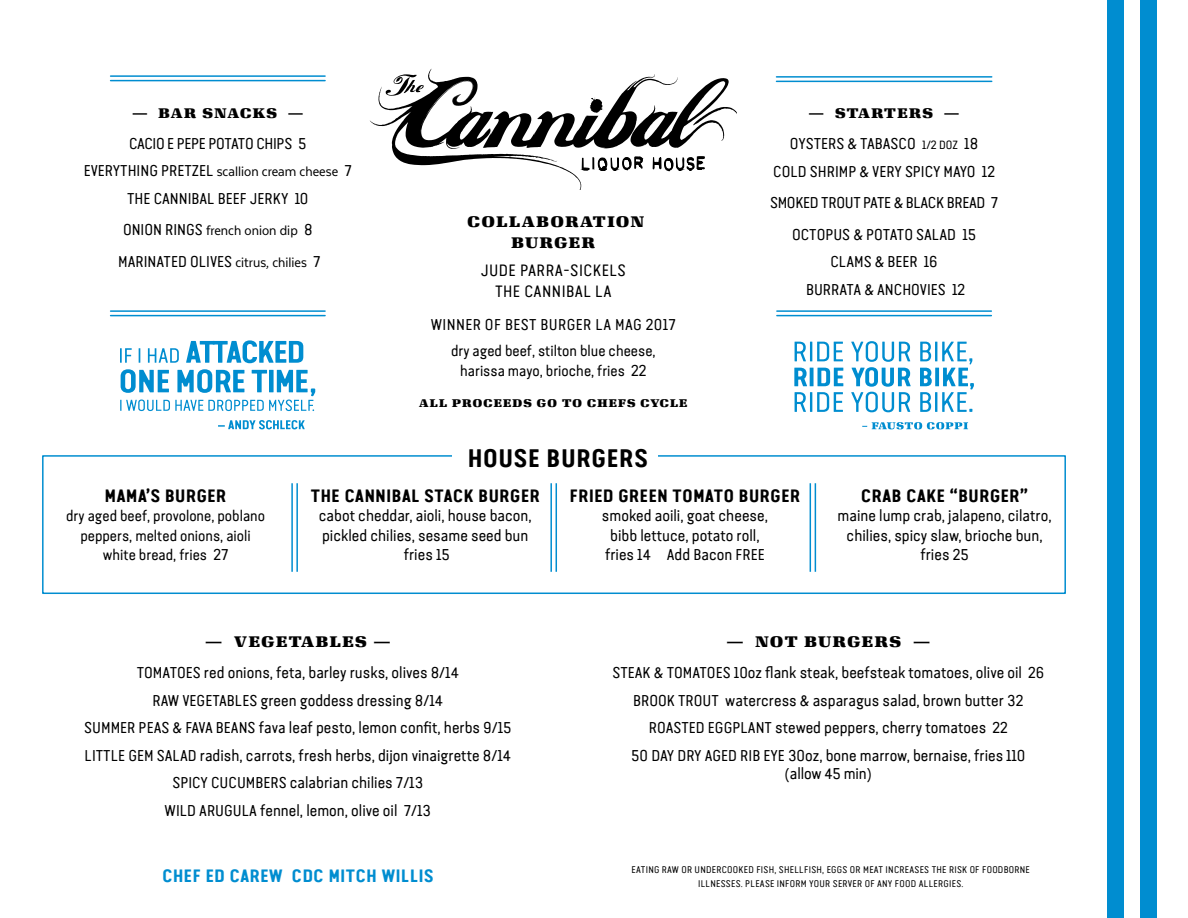
<style>
.page{position:relative;width:1188px;height:918px;background:#fff}
.page>*{position:absolute;margin:0;border:0;box-sizing:border-box;transform-origin:0 0}
.t1{font:700 25.5px "Van Condensed Pro";color:#000}
.t2{font:700 18px "Van Condensed Pro";color:#000}
.t3{font:700 18px "Van Condensed Pro";color:#008dd0}
.t4{font:900 16.5px/21px "Velo Serif Display";letter-spacing:.1em;color:#000;text-align:center}
.t5{font:16.5px/21px "Van Condensed Pro";letter-spacing:.025em;color:#000;text-align:center}
.t6{font:15.75px/27.5px "Van Condensed Pro";color:#000;text-align:center}
.t7{font:15.75px/31.5px "Van Condensed Pro";letter-spacing:-.02em;color:#000;text-align:center}
.t8{font:15.75px "Texta Narrow";color:#000}
.t9{font:15.75px "Van Condensed Pro";letter-spacing:.025em;color:#000}
.t10{font:15px/19.5px "Van Condensed Pro";color:#000;text-align:center}
.t11{font:900 15px "Velo Serif Display";letter-spacing:.085em;color:#000}
.t12{font:900 12px "Velo Serif Display";letter-spacing:.1em;color:#000}
.t13{font:9.75px/13.5px "Van Condensed Pro";letter-spacing:.025em;color:#000;text-align:center}
.s1{font-family:"Van Condensed Pro"}
.s2{font-family:"Texta Narrow"}
.s3{font-size:15.75px}
.s4{font-size:12px}
</style>
<div class="page">
<div style="left:1140px;top:0;width:16px;height:918px;background:#008dd0"></div>
<div style="left:1107px;top:0;width:17px;height:918px;background:#008dd0"></div>
<hr style="left:111px;top:80px;width:214px;height:1px;background:#008dd0">
<hr style="left:111px;top:75px;width:214px;height:2px;background:#008dd0">
<hr style="left:776px;top:81px;width:216px;height:1px;background:#008dd0">
<hr style="left:776px;top:76px;width:216px;height:2px;background:#008dd0">
<hr style="left:111px;top:315px;width:214px;height:1px;background:#008dd0">
<hr style="left:111px;top:310px;width:214px;height:2px;background:#008dd0">
<hr style="left:777px;top:315px;width:214px;height:1px;background:#008dd0">
<hr style="left:777px;top:310px;width:214px;height:2px;background:#008dd0">
<div style="left:42px;top:455px;width:1024px;height:139px;border:2px solid #008dd0"></div>
<div style="left:453px;top:445px;width:205px;height:26px;background:#fff"></div>
<hr style="left:556px;top:483px;width:1px;height:89px;background:#008dd0">
<hr style="left:550px;top:483px;width:2px;height:89px;background:#008dd0">
<svg style="left:120px;top:348px;width:12px;height:15px"></svg>
<svg style="left:139px;top:348px;width:1px;height:15px"></svg>
<svg style="left:148px;top:348px;width:31px;height:15px"></svg>
<svg style="left:186px;top:340px;width:117px;height:23px"></svg>
<svg style="left:120px;top:369px;width:195px;height:42px"></svg>
<svg style="left:218px;top:420px;width:87px;height:9px"></svg>
<svg style="left:795px;top:342px;width:48px;height:19px"></svg>
<svg style="left:794px;top:368px;width:13px;height:18px"></svg>
<svg style="left:810px;top:368px;width:4px;height:18px"></svg>
<svg style="left:817px;top:368px;width:26px;height:18px"></svg>
<svg style="left:795px;top:392px;width:11px;height:20px"></svg>
<hr style="left:810px;top:392px;width:2px;height:20px;background:#008dd0">
<svg style="left:817px;top:392px;width:26px;height:20px"></svg>
<svg style="left:851px;top:341px;width:60px;height:71px"></svg>
<svg style="left:920px;top:342px;width:54px;height:70px"></svg>
<svg style="left:862px;top:422px;width:106px;height:7px"></svg>
<svg style="left:370px;top:69px;width:367px;height:121px"></svg>
<svg style="left:582px;top:138px;width:61px;height:33px"></svg>
<svg style="left:653px;top:156px;width:52px;height:15px"></svg>
<hr style="left:296px;top:483px;width:2px;height:89px;background:#008dd0">
<hr style="left:291px;top:483px;width:2px;height:89px;background:#008dd0">
<hr style="left:815px;top:483px;width:1px;height:89px;background:#008dd0">
<hr style="left:810px;top:483px;width:1px;height:89px;background:#008dd0">
<p class="t11" style="left:132px;top:104px;width:172px">— BAR SNACKS —</p>
<p class="t7" style="left:129px;top:127px;width:179px">CACIO E PEPE POTATO CHIPS 5</p>
<p class="t8" style="left:84px;top:164px;width:270px"><span class="s1">EVERYTHING PRETZEL</span> scallion cream cheese <span class="s1">7</span></p>
<p class="t6" style="left:127px;top:184px;width:183px">THE CANNIBAL BEEF JERKY 10</p>
<p class="t8" style="left:123px;top:223px;width:191px"><span class="s1">ONION RINGS</span> french onion dip <span class="s1">8</span></p>
<p class="t6" style="left:118px;top:247px;width:204px">MARINATED OLIVES <span class="s2">citrus, chilies</span> 7</p>
<p class="t4" style="left:467px;top:211px;width:178px">COLLABORATION<br>BURGER</p>
<p class="t5" style="left:481px;top:259px;width:147px">JUDE PARRA-SICKELS<br>THE CANNIBAL LA</p>
<p class="t9" style="left:431px;top:314px;width:247px">WINNER OF BEST BURGER LA MAG 2017</p>
<p class="t10" style="left:451px;top:340px;width:206px">dry aged beef, stilton blue cheese, harissa mayo, brioche, fries <span class="s3">22</span></p>
<p class="t12" style="left:419px;top:396px;width:270px">ALL PROCEEDS GO TO CHEFS CYCLE</p>
<p class="t11" style="left:809px;top:104px;width:152px">— STARTERS —</p>
<p class="t6" style="left:773px;top:129px;width:223px">OYSTERS &amp; TABASCO <span class="s4">1/2 DOZ</span> 18<br>COLD SHRIMP &amp; VERY SPICY MAYO 12</p>
<p class="t7" style="left:770px;top:186px;width:230px">SMOKED TROUT PATE &amp; BLACK BREAD 7<br>OCTOPUS &amp; POTATO SALAD 15</p>
<p class="t6" style="left:806px;top:247px;width:161px">CLAMS &amp; BEER 16<br>BURRATA &amp; ANCHOVIES 12</p>
<p class="t2" style="left:105px;top:482px;width:124px">MAMA’S BURGER</p>
<p class="t10" style="left:66px;top:505px;width:201px">dry aged beef, provolone, poblano peppers, melted onions, aioli white bread, fries <span class="s3">27</span></p>
<h1 class="t1" style="left:467px;top:438px;width:182px">HOUSE BURGERS</h1>
<p class="t2" style="left:569px;top:482px;width:233px">FRIED GREEN TOMATO BURGER</p>
<p class="t6" style="left:602px;top:505px;width:168px;line-height:19.5px">smoked aoili, goat cheese, bibb lettuce, potato roll, fries 14 Add Bacon FREE</p>
<p class="t2" style="left:310px;top:482px;width:231px">THE CANNIBAL STACK BURGER</p>
<p class="t6" style="left:319px;top:505px;width:214px;line-height:19.5px">cabot cheddar, aioli, house bacon, pickled chilies, sesame seed bun fries 15</p>
<p class="t2" style="left:861px;top:482px;width:169px">CRAB CAKE “BURGER”</p>
<p class="t6" style="left:838px;top:505px;width:216px;line-height:19.5px">maine lump crab, jalapeno, cilatro, chilies, spicy slaw, brioche bun, fries 25</p>
<p class="t4" style="left:205px;top:631px;width:186px">— VEGETABLES —</p>
<p class="t6" style="left:84px;top:658px;width:429px">TOMATOES red onions, feta, barley rusks, olives 8/14<br>RAW VEGETABLES green goddess dressing 8/14<br>SUMMER PEAS &amp; FAVA BEANS fava leaf pesto, lemon confit, herbs 9/15<br>LITTLE GEM SALAD radish, carrots, fresh herbs, dijon vinaigrette 8/14<br>SPICY CUCUMBERS calabrian chilies 7/13<br>WILD ARUGULA fennel, lemon, olive oil 7/13</p>
<p class="t4" style="left:727px;top:631px;width:205px">— NOT BURGERS —</p>
<p class="t6" style="left:612px;top:658px;width:433px">STEAK &amp; TOMATOES 10oz flank steak, beefsteak tomatoes, olive oil 26<br>BROOK TROUT watercress &amp; asparagus salad, brown butter 32<br>ROASTED EGGPLANT stewed peppers, cherry tomatoes 22<br>50 DAY DRY AGED RIB EYE 30oz, bone marrow, bernaise, fries 110</p>
<p class="t6" style="left:785px;top:758px;width:89px">(allow 45 min)</p>
<p class="t3" style="left:162px;top:862px;width:273px">CHEF ED CAREW CDC MITCH WILLIS</p>
<p class="t13" style="left:632px;top:862px;width:400px">EATING RAW OR UNDERCOOKED FISH, SHELLFISH, EGGS OR MEAT INCREASES THE RISK OF FOODBORNE<br>ILLNESSES. PLEASE INFORM YOUR SERVER OF ANY FOOD ALLERGIES.</p>
</div>
